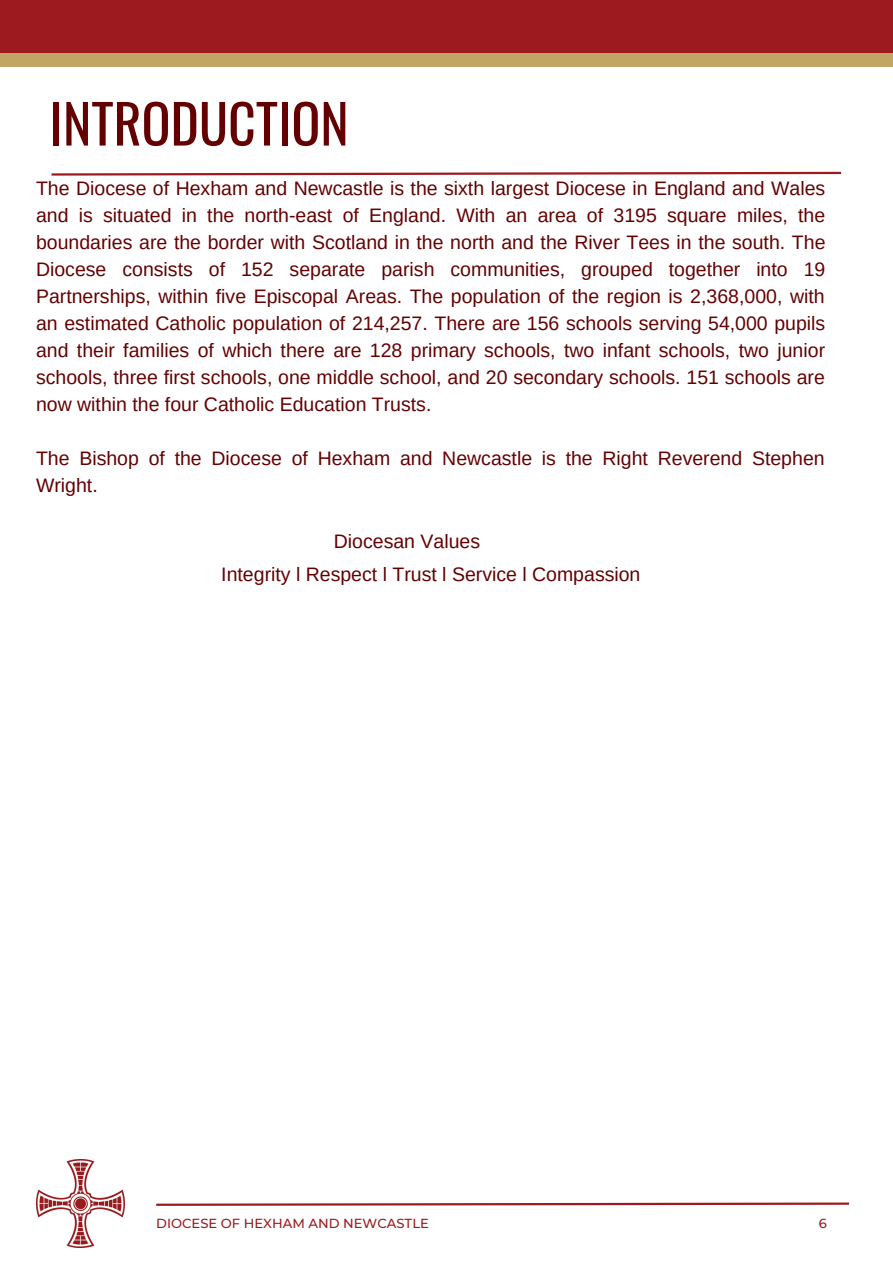
<style>
.page{position:relative;width:893px;height:1264px;background:#fff}
.page>*{position:absolute;margin:0;border:0;box-sizing:border-box;transform-origin:0 0}
.t1{font:53.7px "Oswald";color:#640002}
.t2{font:19.5px/27px "Arimo";color:#640002;text-align:justify}
.t3{font:500 13.05px "Montserrat";color:#9d1b1e}
</style>
<div class="page">
<div style="left:0;top:0;width:892px;height:66px;background:#c1a564"></div>
<div style="left:0;top:0;width:892px;height:53px;background:#9d1b1e"></div>
<svg style="left:156px;top:1202px;width:694px;height:4px"></svg>
<img style="left:36px;top:1159px;width:89px;height:88px">
<svg style="left:51px;top:171px;width:791px;height:5px"></svg>
<p class="t1" style="left:50px;top:81px;width:300px">INTRODUCTION</p>
<p class="t2" style="left:36px;top:175px;width:790px">The Diocese of Hexham and Newcastle is the sixth largest Diocese in England and Wales and is situated in the north-east of England. With an area of 3195 square miles, the boundaries are the border with Scotland in the north and the River Tees in the south. The Diocese consists of 152 separate parish communities, grouped together into 19<br>Partnerships, within five Episcopal Areas. The population of the region is 2,368,000, with an estimated Catholic population of 214,257. There are 156 schools serving 54,000 pupils and their families of which there are 128 primary schools, two infant schools, two junior schools, three first schools, one middle school, and 20 secondary schools. 151 schools are now within the four Catholic Education Trusts.</p>
<p class="t2" style="left:36px;top:444px;width:790px">The Bishop of the Diocese of Hexham and Newcastle is the Right Reverend Stephen<br>Wright.</p>
<p class="t2" style="left:334px;top:528px;width:148px">Diocesan Values</p>
<p class="t2" style="left:221px;top:560px;width:420px">Integrity l Respect l Trust l Service l Compassion</p>
<p class="t3" style="left:156px;top:1214px;width:274px">DIOCESE OF HEXHAM AND NEWCASTLE</p>
<p class="t3" style="left:818px;top:1214px;width:10px">6</p>
</div>
